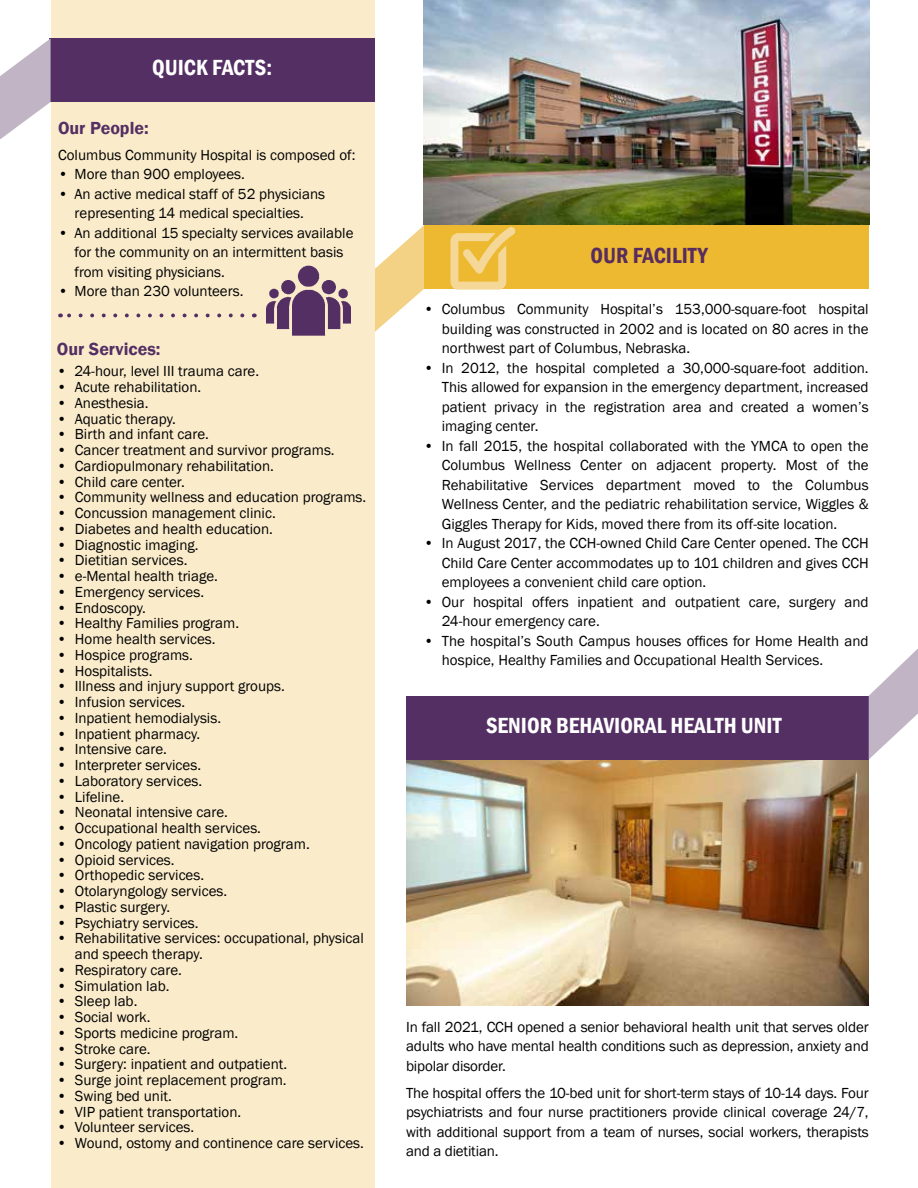
<style>
.page{position:relative;width:918px;height:1188px;background:#fff}
.page>*{position:absolute;margin:0;border:0;box-sizing:border-box;transform-origin:0 0}
.t1{font:600 condensed 22.5px "Franklin Gothic";color:#fff}
.t2{font:600 condensed 22.5px "Franklin Gothic";color:#582c5f}
.t3{font:600 18px "Franklin Gothic";color:#542f63}
.t4{font:15px/19.5px "Franklin Gothic";color:#000;text-align:justify}
</style>
<div class="page">
<div style="left:424px;top:225px;width:445px;height:63px;background:#edb930"></div>
<svg style="left:374px;top:225px;width:50px;height:107px"></svg>
<div style="left:51px;top:0;width:323px;height:1188px;background:#faebcb"></div>
<svg style="left:60px;top:314px;width:182px;height:3px"></svg>
<div style="left:49px;top:38px;width:325px;height:64px;background:#542f63"></div>
<svg style="left:0;top:38px;width:51px;height:101px"></svg>
<div style="left:406px;top:696px;width:463px;height:64px;background:#542f63"></div>
<svg style="left:869px;top:648px;width:49px;height:111px"></svg>
<img style="left:267px;top:265px;width:83px;height:71px">
<img style="left:424px;top:0;width:445px;height:225px">
<img style="left:448px;top:227px;width:69px;height:63px">
<img style="left:406px;top:761px;width:463px;height:245px">
<h1 class="t1" style="left:152px;top:53px;width:121px">QUICK FACTS:</h1>
<p class="t3" style="left:58px;top:117px;width:92px">Our People:</p>
<p class="t4" style="left:58px;top:146px;width:299px">Columbus Community Hospital is composed of:</p>
<p class="t4" style="left:58px;top:165px;width:188px">• More than 900 employees.</p>
<p class="t4" style="left:58px;top:185px;width:269px;text-align:center">• An active medical staff of 52 physicians representing 14 medical specialties.</p>
<p class="t4" style="left:75px;top:224px;width:280px;text-align:left;text-indent:-16px">• An additional 15 specialty services available for the community on an intermittent basis from visiting physicians.</p>
<p class="t4" style="left:58px;top:282px;width:187px">• More than 230 volunteers.</p>
<p class="t3" style="left:57px;top:337px;width:105px">Our Services:</p>
<p class="t4" style="left:57px;top:362px;width:204px">• 24-hour, level III trauma care.</p>
<p class="t4" style="left:57px;top:378px;width:146px">• Acute rehabilitation.</p>
<p class="t4" style="left:57px;top:393px;width:93px">• Anesthesia.</p>
<p class="t4" style="left:57px;top:409px;width:121px">• Aquatic therapy.</p>
<p class="t4" style="left:57px;top:425px;width:154px">• Birth and infant care.</p>
<p class="t4" style="left:57px;top:441px;width:279px">• Cancer treatment and survivor programs.</p>
<p class="t4" style="left:57px;top:456px;width:219px">• Cardiopulmonary rehabilitation.</p>
<p class="t4" style="left:57px;top:472px;width:129px">• Child care center.</p>
<p class="t4" style="left:57px;top:488px;width:311px">• Community wellness and education programs.</p>
<p class="t4" style="left:57px;top:504px;width:220px">• Concussion management clinic.</p>
<p class="t4" style="left:57px;top:519px;width:218px">• Diabetes and health education.</p>
<p class="t4" style="left:57px;top:535px;width:143px">• Diagnostic imaging.</p>
<p class="t4" style="left:57px;top:551px;width:132px">• Dietitian services.</p>
<p class="t4" style="left:57px;top:567px;width:163px">• e-Mental health triage.</p>
<p class="t4" style="left:57px;top:582px;width:149px">• Emergency services.</p>
<p class="t4" style="left:57px;top:598px;width:91px">• Endoscopy.</p>
<p class="t4" style="left:57px;top:614px;width:184px">• Healthy Families program.</p>
<p class="t4" style="left:57px;top:630px;width:160px">• Home health services.</p>
<p class="t4" style="left:57px;top:645px;width:138px">• Hospice programs.</p>
<p class="t4" style="left:57px;top:661px;width:97px">• Hospitalists.</p>
<p class="t4" style="left:57px;top:677px;width:230px">• Illness and injury support groups.</p>
<p class="t4" style="left:57px;top:693px;width:130px">• Infusion services.</p>
<p class="t4" style="left:57px;top:708px;width:166px">• Inpatient hemodialysis.</p>
<p class="t4" style="left:57px;top:724px;width:145px">• Inpatient pharmacy.</p>
<p class="t4" style="left:57px;top:740px;width:112px">• Intensive care.</p>
<p class="t4" style="left:57px;top:756px;width:146px">• Interpreter services.</p>
<p class="t4" style="left:57px;top:771px;width:147px">• Laboratory services.</p>
<p class="t4" style="left:57px;top:787px;width:69px">• Lifeline.</p>
<p class="t4" style="left:57px;top:803px;width:173px">• Neonatal intensive care.</p>
<p class="t4" style="left:57px;top:819px;width:206px">• Occupational health services.</p>
<p class="t4" style="left:57px;top:834px;width:254px">• Oncology patient navigation program.</p>
<p class="t4" style="left:57px;top:850px;width:119px">• Opioid services.</p>
<p class="t4" style="left:57px;top:866px;width:149px">• Orthopedic services.</p>
<p class="t4" style="left:57px;top:882px;width:172px">• Otolaryngology services.</p>
<p class="t4" style="left:57px;top:897px;width:115px">• Plastic surgery.</p>
<p class="t4" style="left:57px;top:913px;width:143px">• Psychiatry services.</p>
<p class="t4" style="left:75px;top:931px;width:290px;line-height:15.8px;text-indent:-18px">• Rehabilitative services: occupational, physical and speech therapy.</p>
<p class="t4" style="left:57px;top:960px;width:127px">• Respiratory care.</p>
<p class="t4" style="left:57px;top:976px;width:114px">• Simulation lab.</p>
<p class="t4" style="left:57px;top:992px;width:82px">• Sleep lab.</p>
<p class="t4" style="left:57px;top:1008px;width:95px">• Social work.</p>
<p class="t4" style="left:57px;top:1023px;width:183px">• Sports medicine program.</p>
<p class="t4" style="left:57px;top:1039px;width:95px">• Stroke care.</p>
<p class="t4" style="left:57px;top:1055px;width:232px">• Surgery: inpatient and outpatient.</p>
<p class="t4" style="left:57px;top:1071px;width:231px">• Surge joint replacement program.</p>
<p class="t4" style="left:57px;top:1086px;width:116px">• Swing bed unit.</p>
<p class="t4" style="left:57px;top:1102px;width:186px">• VIP patient transportation.</p>
<p class="t4" style="left:57px;top:1118px;width:139px">• Volunteer services.</p>
<p class="t4" style="left:57px;top:1134px;width:309px">• Wound, ostomy and continence care services.</p>
<h1 class="t2" style="left:591px;top:241px;width:119px">OUR FACILITY</h1>
<p class="t4" style="left:442px;top:300px;width:428px;text-indent:-18px">• Columbus Community Hospital’s 153,000-square-foot hospital building was constructed in 2002 and is located on 80 acres in the northwest part of Columbus, Nebraska.</p>
<p class="t4" style="left:442px;top:358px;width:428px;text-indent:-18px">• In 2012, the hospital completed a 30,000-square-foot addition.<br>This allowed for expansion in the emergency department, increased patient privacy in the registration area and created a women’s imaging center.</p>
<p class="t4" style="left:442px;top:436px;width:428px;text-indent:-18px">• In fall 2015, the hospital collaborated with the YMCA to open the Columbus Wellness Center on adjacent property. Most of the Rehabilitative Services department moved to the Columbus Wellness Center, and the pediatric rehabilitation service, Wiggles &amp; Giggles Therapy for Kids, moved there from its off-site location.</p>
<p class="t4" style="left:442px;top:534px;width:428px;text-indent:-18px">• In August 2017, the CCH-owned Child Care Center opened. The CCH Child Care Center accommodates up to 101 children and gives CCH employees a convenient child care option.</p>
<p class="t4" style="left:442px;top:592px;width:428px;text-indent:-18px">• Our hospital offers inpatient and outpatient care, surgery and<br>24-hour emergency care.</p>
<p class="t4" style="left:442px;top:631px;width:428px;text-indent:-18px">• The hospital’s South Campus houses offices for Home Health and hospice, Healthy Families and Occupational Health Services.</p>
<h1 class="t1" style="left:486px;top:711px;width:297px">SENIOR BEHAVIORAL HEALTH UNIT</h1>
<p class="t4" style="left:406px;top:1017px;width:464px">In fall 2021, CCH opened a senior behavioral health unit that serves older adults who have mental health conditions such as depression, anxiety and bipolar disorder.</p>
<p class="t4" style="left:406px;top:1083px;width:464px">The hospital offers the 10-bed unit for short-term stays of 10-14 days. Four psychiatrists and four nurse practitioners provide clinical coverage 24/7, with additional support from a team of nurses, social workers, therapists and a dietitian.</p>
</div>
